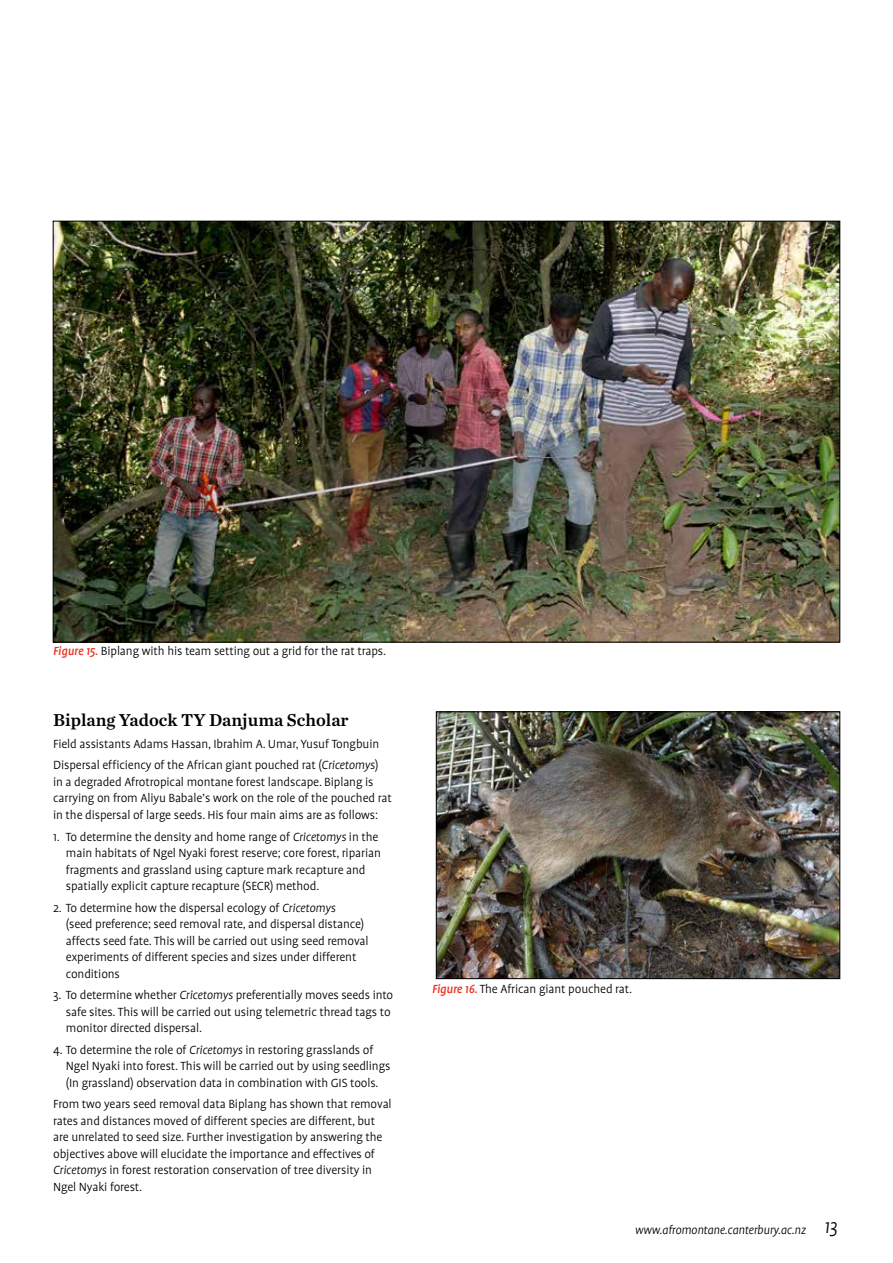
<style>
.page{position:relative;width:893px;height:1263px;background:#fff}
.page>*{position:absolute;margin:0;border:0;box-sizing:border-box;transform-origin:0 0}
.t1{font:18px "Chronicle Text G2 Semi";color:#000}
.t2{font:300 13.5px/16.5px "Profile Pro";letter-spacing:-.01em;color:#000}
.t3{font:italic 300 13.5px "Profile Pro";letter-spacing:-.02em;color:#000}
.s1{font-weight:500;font-style:italic;color:#ee3124}
.s2{font-style:italic}
.s3{font-size:21px}
</style>
<div class="page">
<img style="left:55px;top:223px;width:783px;height:417px">
<img style="left:438px;top:714px;width:400px;height:263px">
<div style="left:436px;top:712px;width:404px;height:267px;border:1px solid #000"></div>
<p class="t2" style="left:53px;top:643px;width:334px"><span class="s1">Figure 15.</span> Biplang with his team setting out a grid for the rat traps.</p>
<h1 class="t1" style="left:53px;top:706px;width:297px">Biplang Yadock TY Danjuma Scholar</h1>
<p class="t2" style="left:53px;top:733px;width:328px;line-height:21.6px">Field assistants Adams Hassan, Ibrahim A. Umar, Yusuf Tongbuin<br>Dispersal efficiency of the African giant pouched rat (<span class="s2">Cricetomys</span>)</p>
<p class="t2" style="left:53px;top:774px;width:340px">in a degraded Afrotropical montane forest landscape. Biplang is carrying on from Aliyu Babale’s work on the role of the pouched rat in the dispersal of large seeds. His four main aims are as follows:</p>
<p class="t2" style="left:66px;top:829px;width:317px;text-indent:-13px">1. To determine the density and home range of <span class="s2">Cricetomys</span> in the main habitats of Ngel Nyaki forest reserve; core forest, riparian fragments and grassland using capture mark recapture and spatially explicit capture recapture (SECR) method.</p>
<p class="t2" style="left:66px;top:900px;width:304px;text-indent:-13px">2. To determine how the dispersal ecology of <span class="s2">Cricetomys<br></span>(seed preference; seed removal rate, and dispersal distance) affects seed fate. This will be carried out using seed removal experiments of different species and sizes under different conditions</p>
<p class="t2" style="left:66px;top:987px;width:329px;text-indent:-13px">3. To determine whether <span class="s2">Cricetomys</span> preferentially moves seeds into safe sites. This will be carried out using telemetric thread tags to monitor directed dispersal.</p>
<p class="t2" style="left:66px;top:1042px;width:326px;text-indent:-13px">4. To determine the role of <span class="s2">Cricetomys</span> in restoring grasslands of<br>Ngel Nyaki into forest. This will be carried out by using seedlings (In grassland) observation data in combination with GIS tools.</p>
<p class="t2" style="left:53px;top:1097px;width:340px">From two years seed removal data Biplang has shown that removal rates and distances moved of different species are different, but are unrelated to seed size. Further investigation by answering the objectives above will elucidate the importance and effectives of <span class="s2">Cricetomys</span> in forest restoration conservation of tree diversity in Ngel Nyaki forest.</p>
<p class="t2" style="left:432px;top:981px;width:202px"><span class="s1">Figure 16.</span> The African giant pouched rat.</p>
<p class="t3" style="left:635px;top:1222px;width:204px">www.afromontane.canterbury.ac.nz <span class="s3">13</span></p>
</div>
